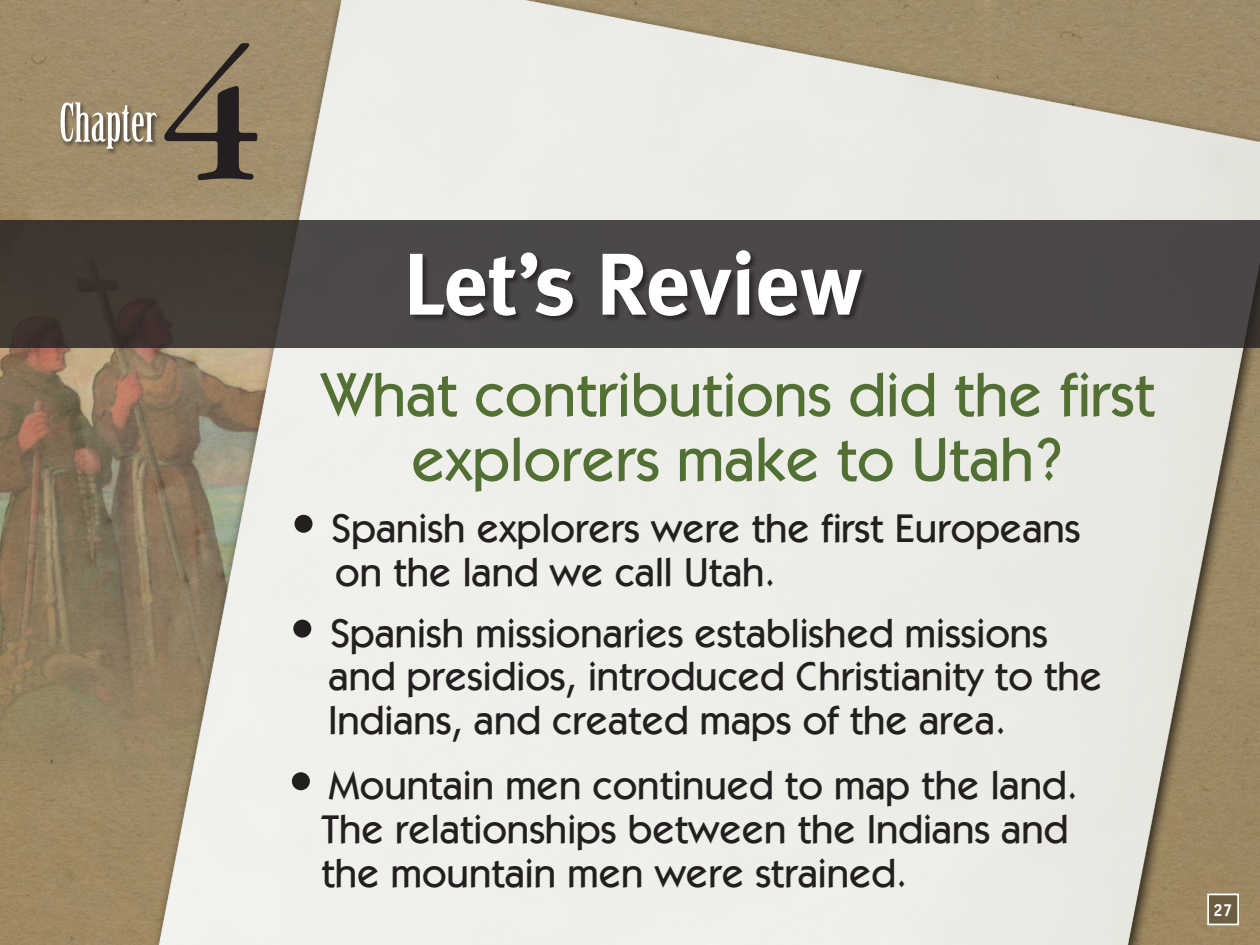
<style>
.page{position:relative;width:1260px;height:945px;background:#fff}
.page>*{position:absolute;margin:0;border:0;box-sizing:border-box;transform-origin:0 0}
.t1{font:192.5px "Garamond IT Cby BT";color:#231f20}
.t2{font:700 87.5px "Meta Plus";color:#fff}
.t3{font:500 61.25px/64.8px "Itc Kabel";color:#527033;text-align:center}
.t4{font:52.5px "Birch";color:#fff}
.t5{font:500 40.25px/43.8px "Itc Kabel";color:#231f20}
.t6{font:700 17.5px "Officina Sans";color:#fff}
.s1{font-size:52.5px}
</style>
<div class="page">
<img style="left:0;top:0;width:1260px;height:945px">
<div style="left:59px;top:101px;width:166px;height:88px;background:#231f20;opacity:.75"></div>
<div style="left:1207px;top:894px;width:32px;height:31px;background:#6c5c40;border:2px solid #fff"></div>
<div style="left:0;top:220px;width:1260px;height:127px;background:linear-gradient(to right,#433c37,#4d4c4d)"></div>
<div style="left:410px;top:250px;width:850px;height:121px;background:#231f20;opacity:.75"></div>
<h1 class="t1" style="left:159px;top:4px;width:107px">4</h1>
<h3 class="t4" style="left:59px;top:95px;width:99px">Chapter</h3>
<p class="t2" style="left:403px;top:234px;width:461px">Let’s Review</p>
<p class="t3" style="left:321px;top:362px;width:835px">What contributions did the first explorers make to Utah?</p>
<p class="t5" style="left:335px;top:506px;width:747px;text-indent:-45px"><span class="s1">•</span> Spanish explorers were the first Europeans on the land we call Utah.</p>
<p class="t5" style="left:329px;top:611px;width:775px;text-indent:-39px"><span class="s1">•</span> Spanish missionaries established missions and presidios, introduced Christianity to the<br>Indians, and created maps of the area.</p>
<p class="t5" style="left:321px;top:763px;width:758px;text-indent:-34px"><span class="s1">•</span> Mountain men continued to map the land.<br>The relationships between the Indians and the mountain men were strained.</p>
<p class="t6" style="left:1213px;top:899px;width:21px">27</p>
</div>
